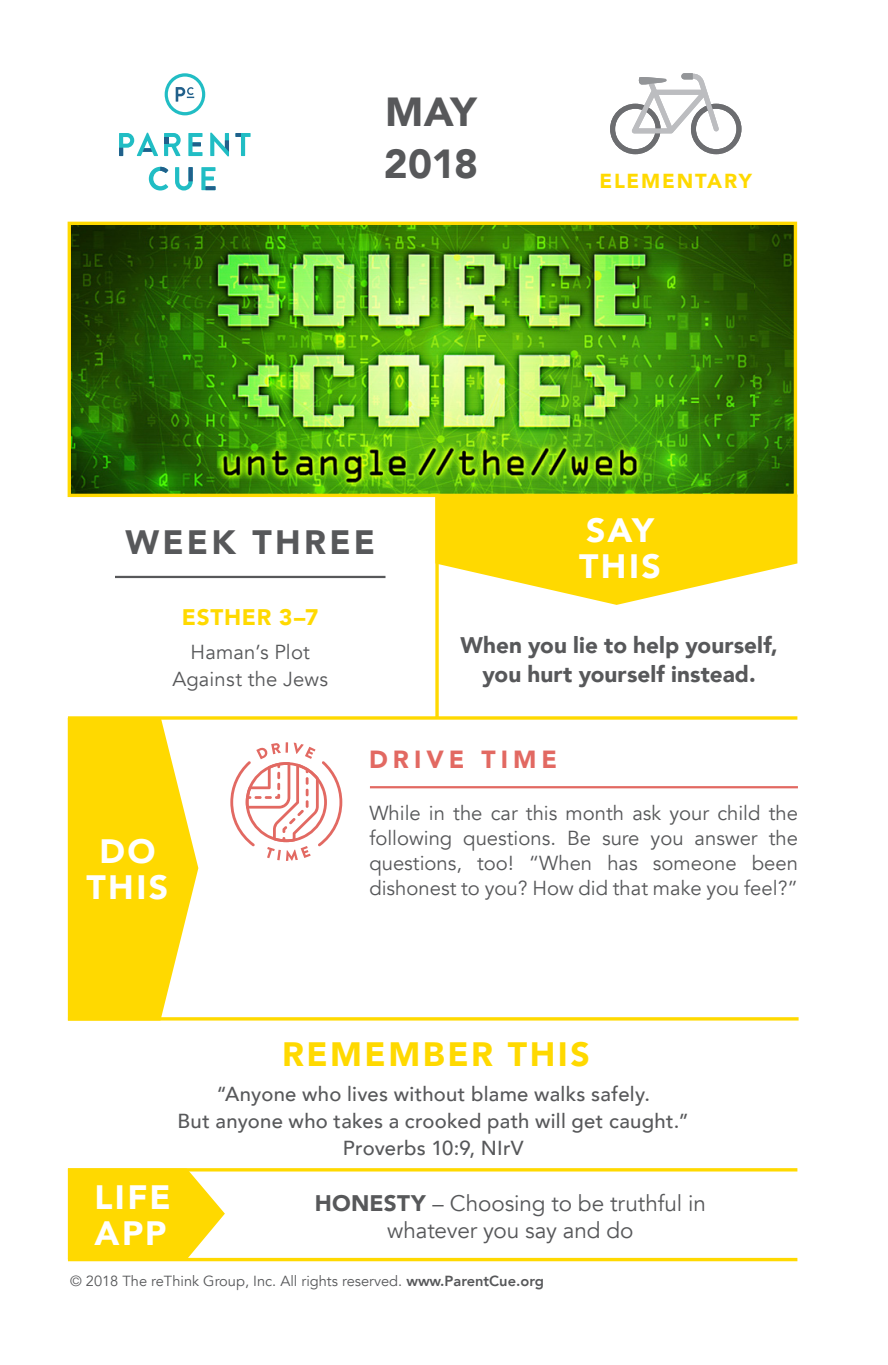
<style>
.page{position:relative;width:888px;height:1365px;background:#fff}
.page>*{position:absolute;margin:0;border:0;box-sizing:border-box;transform-origin:0 0}
.t1{font:900 40.5px/51.8px "Avenir";letter-spacing:-.01em;color:#57585a}
.t2{font:900 33.75px/36px "Avenir";letter-spacing:.07em;color:#fff}
.t3{font:900 33.75px "Avenir";letter-spacing:.075em;color:#ffd900}
.t4{font:900 33.75px "Avenir";letter-spacing:.095em;color:#57585a}
.t5{font:900 24.75px "Avenir";letter-spacing:.2em;color:#e26962}
.t6{font:22.5px/27px "Avenir";letter-spacing:-.005em;color:#57585a;text-align:center}
.t7{font:900 22.5px/29.2px "Avenir";letter-spacing:.005em;color:#57585a;text-align:center}
.t8{font:900 22.5px "Avenir";letter-spacing:.03em;color:#ffd900}
.t9{font:20.25px/24.8px "Avenir";color:#57585a;text-align:center}
.t10{font:500 20.25px/27px "Avenir";letter-spacing:.015em;color:#57585a;text-align:center}
.t11{font:900 20.25px "Avenir";letter-spacing:.09em;color:#ffd900}
.t12{font:14.62px "Avenir";color:#57585a}
.s1{font-weight:900}
.s2{font-weight:800}
</style>
<div class="page">
<hr style="left:435px;top:496px;width:3px;height:222px;background:#ffd900">
<svg style="left:68px;top:720px;width:130px;height:297px;background:#ffde23"></svg>
<svg style="left:435px;top:497px;width:362px;height:108px"></svg>
<hr style="left:68px;top:1017px;width:730px;height:3px;background:#ffd900">
<svg style="left:68px;top:716px;width:729px;height:4px;background:#ffde24"></svg>
<hr style="left:68px;top:1258px;width:729px;height:3px;background:#ffd900">
<hr style="left:68px;top:1168px;width:729px;height:3px;background:#ffd900">
<svg style="left:68px;top:1168px;width:157px;height:90px;background:#ffdd1c"></svg>
<hr style="left:115px;top:576px;width:270px;height:2px;background:#57585a">
<svg style="left:164px;top:133px;width:17px;height:23px"></svg>
<svg style="left:188px;top:133px;width:14px;height:23px"></svg>
<svg style="left:201px;top:167px;width:14px;height:23px"></svg>
<svg style="left:235px;top:133px;width:15px;height:23px"></svg>
<svg style="left:119px;top:133px;width:39px;height:23px"></svg>
<svg style="left:210px;top:133px;width:19px;height:23px"></svg>
<svg style="left:149px;top:167px;width:19px;height:23px"></svg>
<svg style="left:175px;top:167px;width:18px;height:23px"></svg>
<svg style="left:165px;top:73px;width:40px;height:42px"></svg>
<svg style="left:610px;top:73px;width:131px;height:81px"></svg>
<hr style="left:370px;top:786px;width:427px;height:2px;background:#e26962">
<svg style="left:230px;top:742px;width:112px;height:119px"></svg>
<img style="left:72px;top:226px;width:721px;height:267px">
<div style="left:68px;top:222px;width:729px;height:275px;border:3px solid #ffd900"></div>
<h1 class="t1" style="left:384px;top:87px;width:96px">MAY<br>2018</h1>
<p class="t11" style="left:599px;top:168px;width:154px">ELEMENTARY</p>
<h2 class="t4" style="left:125px;top:521px;width:251px">WEEK THREE</h2>
<h2 class="t2" style="left:579px;top:513px;width:83px">SAY<br>THIS</h2>
<p class="t8" style="left:182px;top:603px;width:138px">ESTHER 3–7</p>
<p class="t9" style="left:172px;top:639px;width:157px;line-height:27px">Haman’s Plot<br>Against the Jews</p>
<p class="t7" style="left:460px;top:631px;width:319px">When you lie to help yourself, you hurt yourself instead.</p>
<h2 class="t2" style="left:86px;top:834px;width:83px;text-align:center">DO<br>THIS</h2>
<p class="t5" style="left:369px;top:743px;width:189px">DRIVE TIME</p>
<p class="t9" style="left:369px;top:801px;width:430px;text-align:justify">While in the car this month ask your child the following questions. Be sure you answer the questions, too! “When has someone been dishonest to you? How did that make you feel?”</p>
<h2 class="t3" style="left:282px;top:1032px;width:309px">REMEMBER THIS</h2>
<p class="t10" style="left:177px;top:1081px;width:512px">“Anyone who lives without blame walks safely.<br>But anyone who takes a crooked path will get caught.”<br>Proverbs 10:9, NIrV</p>
<p class="t6" style="left:315px;top:1190px;width:392px"><span class="s1">HONESTY</span> – Choosing to be truthful in whatever you say and do</p>
<h2 class="t2" style="left:94px;top:1180px;width:78px">LIFE<br>APP</h2>
<p class="t12" style="left:70px;top:1271px;width:475px">© 2018 The reThink Group, Inc. All rights reserved. <span class="s2">www.ParentCue.org</span></p>
</div>
